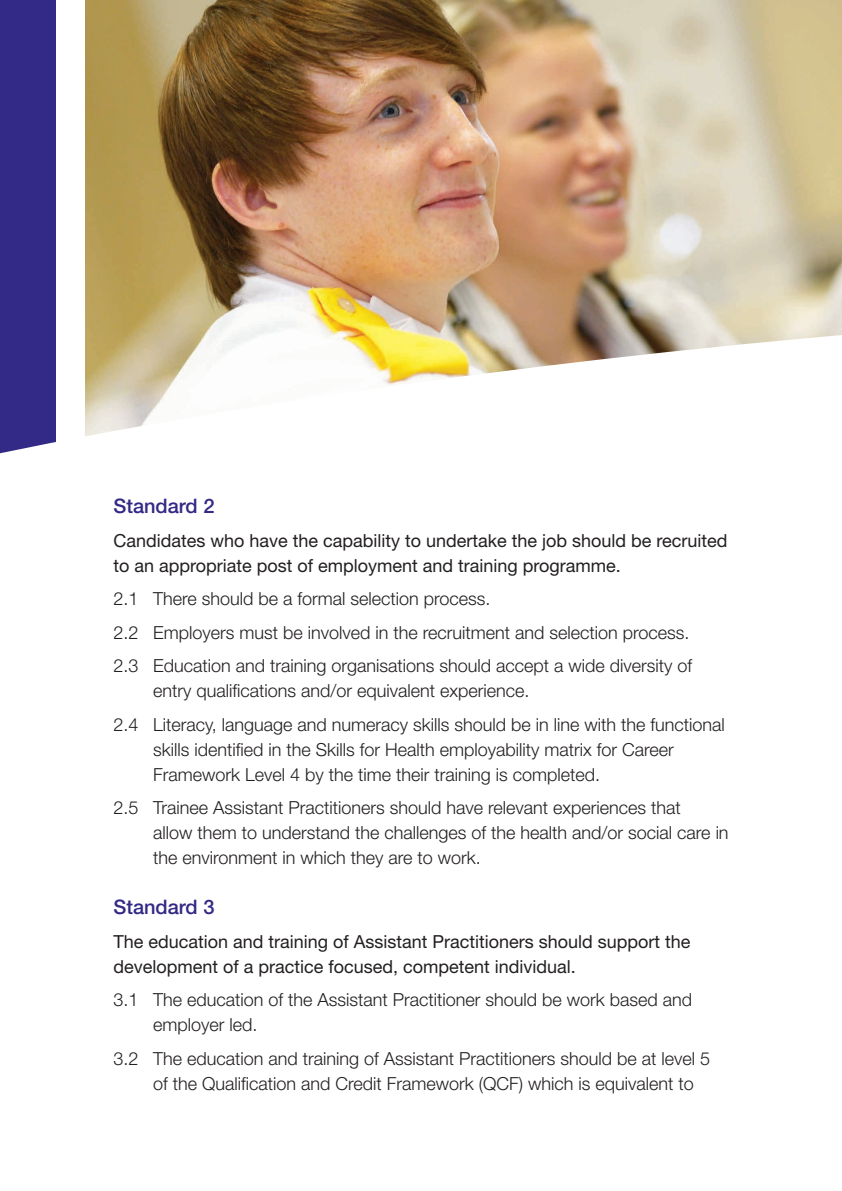
<style>
.page{position:relative;width:842px;height:1191px;background:#fff}
.page>*{position:absolute;margin:0;border:0;box-sizing:border-box;transform-origin:0 0}
.t1{font:500 20px "Helvetica Neue";color:#332986}
.t2{font:300 18px/25px "Helvetica Neue";color:#231f20}
.t3{font:18px/25px "Helvetica Neue";color:#231f20}
</style>
<div class="page">
<img style="left:85px;top:0;width:757px;height:268px">
<div style="left:0;top:0;width:57px;height:533px;background:#332986"></div>
<svg style="left:0;top:268px;width:842px;height:265px"></svg>
<p class="t1" style="left:113px;top:499px;width:103px">Standard 2</p>
<p class="t3" style="left:113px;top:529px;width:616px">Candidates who have the capability to undertake the job should be recruited to an appropriate post of employment and training programme.</p>
<p class="t2" style="left:113px;top:583px;width:580px;line-height:33.4px">2.1 There should be a formal selection process.<br>2.2 Employers must be involved in the recruitment and selection process.<br>2.3 Education and training organisations should accept a wide diversity of</p>
<p class="t2" style="left:113px;top:675px;width:613px;line-height:33.4px;text-indent:40px">entry qualifications and/or equivalent experience.<br>2.4 Literacy, language and numeracy skills should be in line with the functional</p>
<p class="t2" style="left:153px;top:738px;width:522px">skills identified in the Skills for Health employability matrix for Career<br>Framework Level 4 by the time their training is completed.</p>
<p class="t2" style="left:153px;top:797px;width:577px;text-indent:-40px">2.5 Trainee Assistant Practitioners should have relevant experiences that<br>allow them to understand the challenges of the health and/or social care in the environment in which they are to work.</p>
<p class="t1" style="left:113px;top:900px;width:103px">Standard 3</p>
<p class="t3" style="left:113px;top:930px;width:578px">The education and training of Assistant Practitioners should support the development of a practice focused, competent individual.</p>
<p class="t2" style="left:153px;top:989px;width:541px;text-indent:-40px">3.1 The education of the Assistant Practitioner should be work based and employer led.</p>
<p class="t2" style="left:153px;top:1047px;width:559px;text-indent:-40px">3.2 The education and training of Assistant Practitioners should be at level 5 of the Qualification and Credit Framework (QCF) which is equivalent to</p>
</div>
